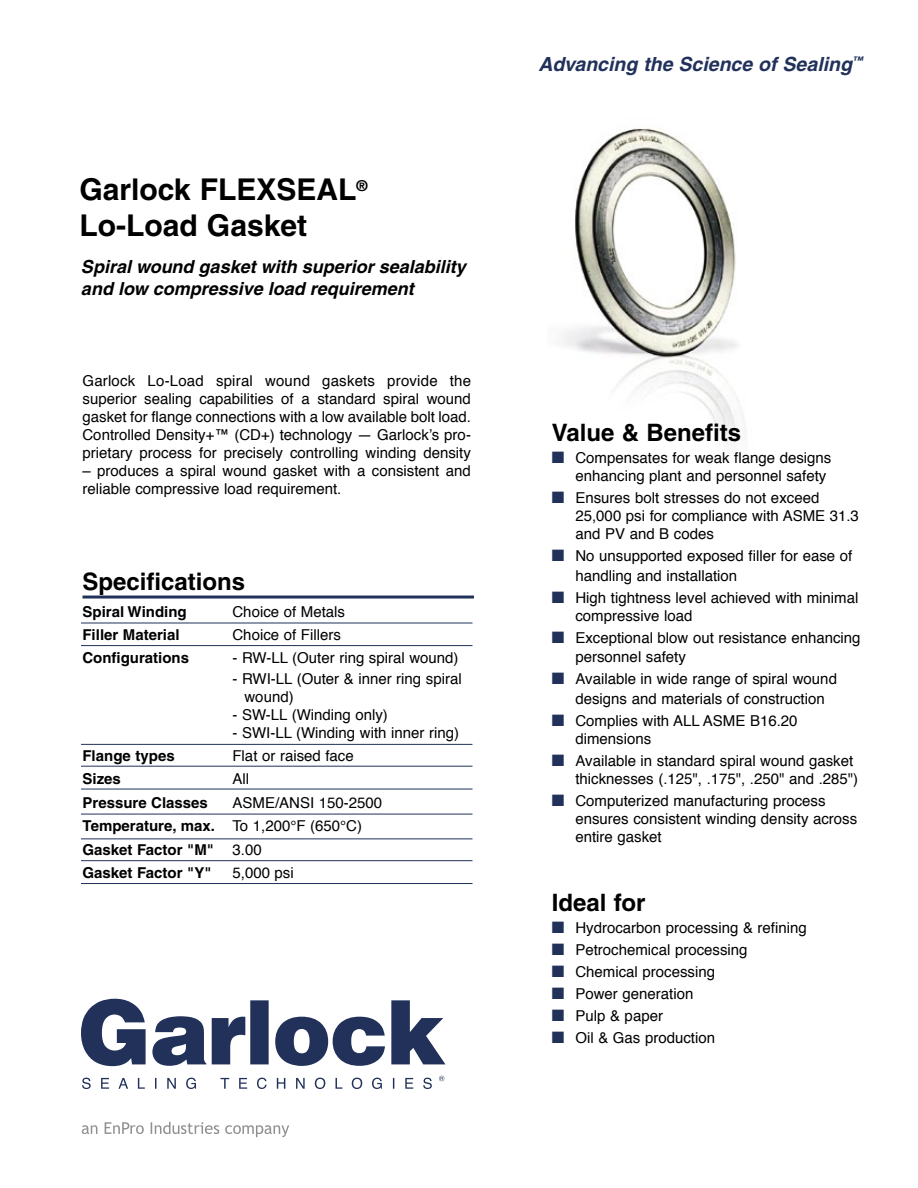
<style>
.page{position:relative;width:918px;height:1188px;background:#fff}
.page>*{position:absolute;margin:0;border:0;box-sizing:border-box;transform-origin:0 0}
.t1{font:700 30px/36px "Helvetica";color:#000}
.t2{font:700 24px "Helvetica";color:#000}
.t3{font:italic 700 19.5px "Helvetica";color:#21315a}
.t4{font:italic 700 18px/22.5px "Helvetica";color:#000}
.t5{font:15px/18px "Helvetica";color:#000}
.t6{font:700 15px/23.4px "Helvetica";color:#000}
.s1{font-weight:400}
.s2{color:#21315a}
</style>
<div class="page">
<img style="left:561px;top:128px;width:185px;height:311px">
<hr style="left:83px;top:596px;width:391px;height:3px;background:#21315a">
<hr style="left:81px;top:623px;width:391px;height:1px;background:#21315a">
<hr style="left:81px;top:645px;width:391px;height:1px;background:#21315a">
<hr style="left:81px;top:744px;width:391px;height:1px;background:#21315a">
<hr style="left:81px;top:766px;width:391px;height:1px;background:#21315a">
<hr style="left:81px;top:789px;width:391px;height:1px;background:#21315a">
<hr style="left:81px;top:814px;width:392px;height:1px;background:#21315a">
<svg style="left:81px;top:999px;width:65px;height:67px"></svg>
<svg style="left:152px;top:1016px;width:54px;height:50px"></svg>
<svg style="left:212px;top:1017px;width:33px;height:47px"></svg>
<div style="left:250px;top:1000px;width:19px;height:64px;background:#21315a"></div>
<svg style="left:275px;top:1017px;width:110px;height:49px"></svg>
<svg style="left:391px;top:1000px;width:54px;height:64px"></svg>
<svg style="left:82px;top:1078px;width:9px;height:11px"></svg>
<svg style="left:101px;top:1078px;width:8px;height:11px"></svg>
<svg style="left:118px;top:1078px;width:10px;height:11px"></svg>
<svg style="left:138px;top:1078px;width:7px;height:11px"></svg>
<svg style="left:167px;top:1078px;width:9px;height:11px"></svg>
<svg style="left:186px;top:1078px;width:10px;height:11px"></svg>
<svg style="left:220px;top:1078px;width:9px;height:11px"></svg>
<svg style="left:239px;top:1078px;width:8px;height:11px"></svg>
<svg style="left:257px;top:1078px;width:10px;height:11px"></svg>
<svg style="left:277px;top:1078px;width:8px;height:11px"></svg>
<svg style="left:296px;top:1078px;width:9px;height:11px"></svg>
<svg style="left:315px;top:1078px;width:10px;height:11px"></svg>
<svg style="left:336px;top:1078px;width:6px;height:11px"></svg>
<svg style="left:352px;top:1078px;width:10px;height:11px"></svg>
<svg style="left:372px;top:1078px;width:10px;height:11px"></svg>
<svg style="left:405px;top:1078px;width:8px;height:11px"></svg>
<svg style="left:423px;top:1078px;width:9px;height:11px"></svg>
<svg style="left:439px;top:1076px;width:5px;height:5px"></svg>
<svg style="left:82px;top:1125px;width:15px;height:9px"></svg>
<svg style="left:105px;top:1122px;width:39px;height:12px"></svg>
<svg style="left:151px;top:1122px;width:68px;height:12px"></svg>
<svg style="left:225px;top:1125px;width:64px;height:12px"></svg>
<hr style="left:81px;top:839px;width:391px;height:1px;background:#21315a">
<hr style="left:81px;top:860px;width:391px;height:1px;background:#21315a">
<hr style="left:81px;top:883px;width:391px;height:1px;background:#21315a">
<h1 class="t1" style="left:79px;top:171px;width:290px">Garlock FLEXSEAL<sup>®<br></sup>Lo-Load Gasket</h1>
<p class="t4" style="left:81px;top:255px;width:386px">Spiral wound gasket with superior sealability and low compressive load requirement</p>
<p class="t5" style="left:82px;top:373px;width:390px;text-align:justify">Garlock Lo-Load spiral wound gaskets provide the superior sealing capabilities of a standard spiral wound gasket for flange connections with a low available bolt load.<br>Controlled Density+™ (CD+) technology — Garlockʼs pro&shy;prietary process for precisely controlling winding density</p>
<p class="t5" style="left:83px;top:463px;width:390px">– produces a spiral wound gasket with a consistent and reliable compressive load requirement.</p>
<h2 class="t2" style="left:82px;top:567px;width:164px">Specifications</h2>
<p class="t6" style="left:82px;top:599px;width:106px">Spiral Winding</p>
<p class="t5" style="left:232px;top:603px;width:114px">Choice of Metals</p>
<p class="t6" style="left:82px;top:623px;width:99px">Filler Material</p>
<p class="t5" style="left:232px;top:627px;width:110px">Choice of Fillers</p>
<p class="t6" style="left:82px;top:646px;width:108px">Configurations</p>
<p class="t5" style="left:232px;top:650px;width:228px">- RW-LL (Outer ring spiral wound)</p>
<p class="t5" style="left:244px;top:670px;width:219px;text-indent:-12px">- RWI-LL (Outer &amp; inner ring spiral wound)</p>
<p class="t5" style="left:232px;top:706px;width:157px">- SW-LL (Winding only)</p>
<p class="t5" style="left:232px;top:724px;width:228px">- SWI-LL (Winding with inner ring)</p>
<p class="t6" style="left:82px;top:744px;width:94px">Flange types</p>
<p class="t5" style="left:232px;top:748px;width:123px">Flat or raised face</p>
<p class="t6" style="left:82px;top:767px;width:40px">Sizes</p>
<p class="t5" style="left:232px;top:771px;width:18px">All</p>
<p class="t6" style="left:82px;top:791px;width:127px">Pressure Classes</p>
<p class="t6" style="left:82px;top:791px;width:301px;text-indent:150px"><span class="s1">ASME/ANSI 150-2500<br></span>Temperature, max. <span class="s1">To 1,200°F (650°C)<br></span>Gasket Factor "M" <span class="s1">3.00<br></span>Gasket Factor "Y"</p>
<p class="t5" style="left:232px;top:865px;width:63px">5,000 psi</p>
<h3 class="t3" style="left:538px;top:52px;width:326px">Advancing the Science of Sealing<sup>™</sup></h3>
<h2 class="t2" style="left:552px;top:418px;width:191px">Value &amp; Benefits</h2>
<p class="t5" style="left:575px;top:450px;width:257px;text-indent:-24px"><span class="s2">■</span> Compensates for weak flange designs enhancing plant and personnel safety</p>
<p class="t5" style="left:575px;top:490px;width:285px;text-indent:-24px"><span class="s2">■</span> Ensures bolt stresses do not exceed<br>25,000 psi for compliance with ASME 31.3 and PV and B codes</p>
<p class="t5" style="left:575px;top:547px;width:278px;line-height:19.8px;text-indent:-24px"><span class="s2">■</span> No unsupported exposed filler for ease of handling and installation</p>
<p class="t5" style="left:575px;top:589px;width:285px;text-indent:-24px"><span class="s2">■</span> High tightness level achieved with minimal compressive load</p>
<p class="t5" style="left:575px;top:628px;width:287px;line-height:19.8px;text-indent:-24px"><span class="s2">■</span> Exceptional blow out resistance enhancing personnel safety</p>
<p class="t5" style="left:575px;top:670px;width:263px;line-height:19.8px;text-indent:-24px"><span class="s2">■</span> Available in wide range of spiral wound designs and materials of construction</p>
<p class="t5" style="left:575px;top:713px;width:224px;text-indent:-24px"><span class="s2">■</span> Complies with ALL ASME B16.20 dimensions</p>
<p class="t5" style="left:575px;top:753px;width:284px;text-indent:-24px"><span class="s2">■</span> Available in standard spiral wound gasket thicknesses (.125", .175", .250" and .285")</p>
<p class="t5" style="left:575px;top:793px;width:283px;text-indent:-24px"><span class="s2">■</span> Computerized manufacturing process ensures consistent winding density across entire gasket</p>
<h2 class="t2" style="left:552px;top:888px;width:95px">Ideal for</h2>
<p class="t5" style="left:552px;top:920px;width:256px"><span class="s2">■</span> Hydrocarbon processing &amp; refining</p>
<p class="t5" style="left:552px;top:942px;width:197px"><span class="s2">■</span> Petrochemical processing</p>
<p class="t5" style="left:552px;top:964px;width:165px"><span class="s2">■</span> Chemical processing</p>
<p class="t5" style="left:552px;top:986px;width:143px"><span class="s2">■</span> Power generation</p>
<p class="t5" style="left:552px;top:1008px;width:113px"><span class="s2">■</span> Pulp &amp; paper</p>
<p class="t5" style="left:552px;top:1030px;width:165px"><span class="s2">■</span> Oil &amp; Gas production</p>
</div>
